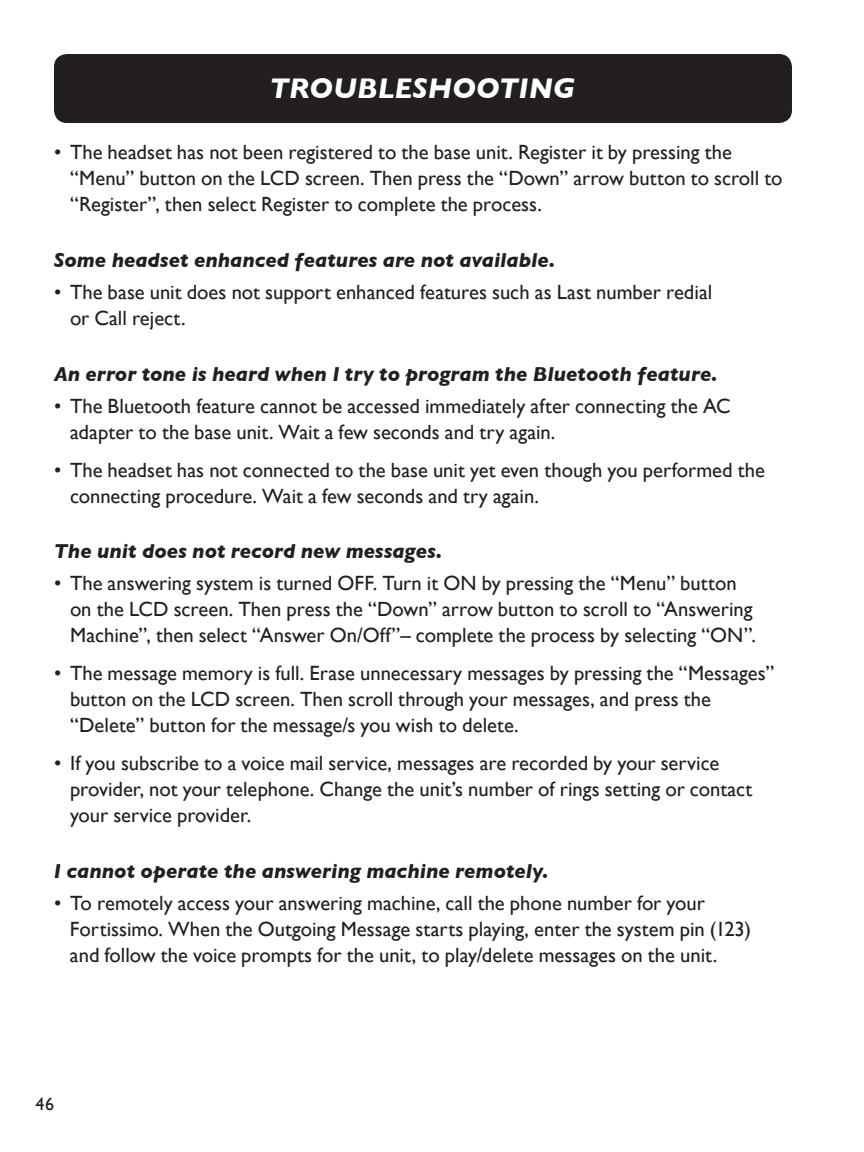
<style>
.page{position:relative;width:864px;height:1152px;background:#fff}
.page>*{position:absolute;margin:0;border:0;box-sizing:border-box;transform-origin:0 0}
.Page_Header_Black_Bo{font:italic 700 29px "Gill Sans";color:#fff}
.Body_text_NEW_Troubl{font:20.6px/26px "Gill Sans";color:#231f20}
.Body_text_SUB-bold-c{font:italic 700 20.6px "Gill Sans";color:#231f20}
.t1{font:18px "Gill Sans";color:#231f20}
</style>
<div class="page">
<div style="left:54px;top:54px;width:738px;height:69px;background:#231f20;border-radius:13px"></div>
<p class="Page_Header_Black_Bo" style="left:270px;top:71px;width:306px">TROUBLESHOOTING</p>
<p class="Body_text_NEW_Troubl" style="left:70px;top:139px;width:714px;text-indent:-16px">• The headset has not been registered to the base unit. Register it by pressing the “Menu” button on the LCD screen. Then press the “Down” arrow button to scroll to “Register”, then select Register to complete the process.</p>
<p class="Body_text_SUB-bold-c" style="left:54px;top:248px;width:503px">Some headset enhanced features are not available.</p>
<p class="Body_text_NEW_Troubl" style="left:70px;top:279px;width:644px;text-indent:-16px">• The base unit does not support enhanced features such as Last number redial or Call reject.</p>
<p class="Body_text_SUB-bold-c" style="left:54px;top:362px;width:665px">An error tone is heard when I try to program the Bluetooth feature.</p>
<p class="Body_text_NEW_Troubl" style="left:70px;top:393px;width:662px;text-indent:-16px">• The Bluetooth feature cannot be accessed immediately after connecting the AC adapter to the base unit. Wait a few seconds and try again.</p>
<p class="Body_text_NEW_Troubl" style="left:70px;top:456px;width:696px;text-indent:-16px">• The headset has not connected to the base unit yet even though you performed the connecting procedure. Wait a few seconds and try again.</p>
<p class="Body_text_SUB-bold-c" style="left:54px;top:539px;width:390px">The unit does not record new messages.</p>
<p class="Body_text_NEW_Troubl" style="left:70px;top:570px;width:687px;text-indent:-16px">• The answering system is turned OFF. Turn it ON by pressing the “Menu” button on the LCD screen. Then press the “Down” arrow button to scroll to “Answering<br>Machine”, then select “Answer On/Off”– complete the process by selecting “ON”.</p>
<p class="Body_text_NEW_Troubl" style="left:70px;top:660px;width:706px;text-indent:-16px">• The message memory is full. Erase unnecessary messages by pressing the “Messages” button on the LCD screen. Then scroll through your messages, and press the “Delete” button for the message/s you wish to delete.</p>
<p class="Body_text_NEW_Troubl" style="left:70px;top:750px;width:684px;text-indent:-16px">• If you subscribe to a voice mail service, messages are recorded by your service provider, not your telephone. Change the unit’s number of rings setting or contact your service provider.</p>
<p class="Body_text_SUB-bold-c" style="left:54px;top:859px;width:496px">I cannot operate the answering machine remotely.</p>
<p class="Body_text_NEW_Troubl" style="left:70px;top:889px;width:683px;text-indent:-16px">• To remotely access your answering machine, call the phone number for your<br>Fortissimo. When the Outgoing Message starts playing, enter the system pin (123) and follow the voice prompts for the unit, to play/delete messages on the unit.</p>
<p class="t1" style="left:36px;top:1094px;width:20px">46</p>
</div>
